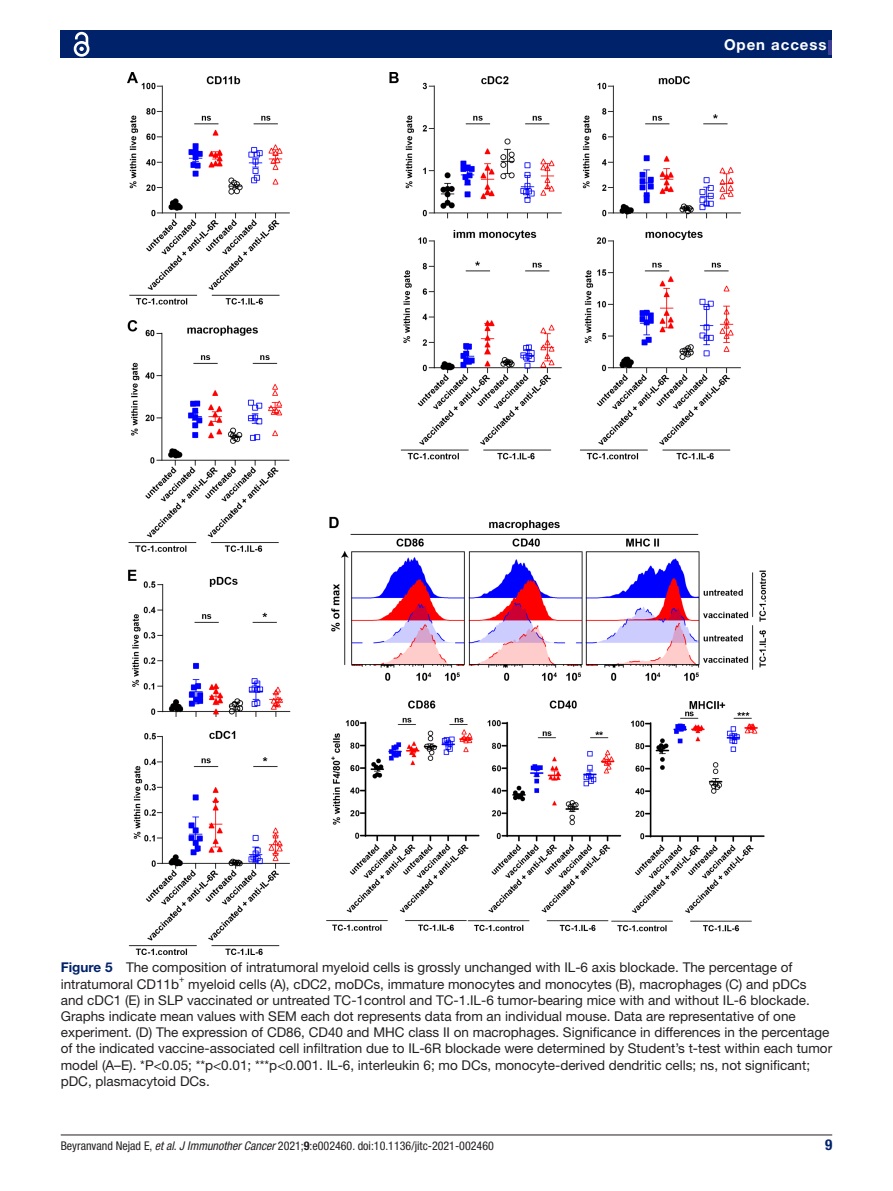
<style>
.page{position:relative;width:893px;height:1191px;background:#fff}
.page>*{position:absolute;margin:0;border:0;box-sizing:border-box;transform-origin:0 0}
.t1{font:700 15px "Helvetica Neue LT Std";letter-spacing:.065em;color:#fff}
.t2{font:700 condensed 15px "Helvetica Neue LT Std";color:#00226b}
.t3{font:13.5px/16.2px "Helvetica Neue LT Std";color:#231f20}
.t4{font:condensed 12px "Helvetica Neue LT Std";color:#231f20}
.t5{font:9px "Helvetica Neue LT Std";color:#231f20}
.s1{font-weight:700;color:#00226b}
.s2{font-style:italic}
.s3{font-weight:700}
</style>
<div class="page">
<hr style="left:61px;top:1134px;width:771px;height:1px;background:#231f20">
<div style="left:61px;top:31px;width:771px;height:27px;background:#00226b"></div>
<hr style="left:828px;top:40px;width:4px;height:15px;background:#414099">
<svg style="left:73px;top:31px;width:17px;height:26px"></svg>
<img style="left:128px;top:73px;width:637px;height:881px">
<p class="t1" style="left:724px;top:35px;width:104px">Open access</p>
<p class="t3" style="left:61px;top:959px;width:733px"><span class="s1">Figure 5</span> The composition of intratumoral myeloid cells is grossly unchanged with IL-6 axis blockade. The percentage of intratumoral CD11b</p>
<p class="t5" style="left:179px;top:974px;width:7px">+</p>
<p class="t3" style="left:61px;top:975px;width:773px;text-indent:127px">myeloid cells (A), cDC2, moDCs, immature monocytes and monocytes (B), macrophages (C) and pDCs and cDC1 (E) in SLP vaccinated or untreated TC-1control and TC-1.IL-6 tumor-bearing mice with and without IL-6 blockade.<br>Graphs indicate mean values with SEM each dot represents data from an individual mouse. Data are representative of one experiment. (D) The expression of CD86, CD40 and MHC class II on macrophages. Significance in differences in the percentage of the indicated vaccine-associated cell infiltration due to IL-6R blockade were determined by Student’s t-test within each tumor model (A–E). *P&lt;0.05; **p&lt;0.01; ***p&lt;0.001. IL-6, interleukin 6; mo DCs, monocyte-derived dendritic cells; ns, not significant; pDC, plasmacytoid DCs.</p>
<p class="t4" style="left:61px;top:1138px;width:435px">Beyranvand Nejad E, <span class="s2">et al</span>. <span class="s2">J Immunother Cancer</span> 2021;<span class="s3">9</span>:e002460. doi:10.1136/jitc-2021-002460</p>
<p class="t2" style="left:825px;top:1135px;width:9px">9</p>
</div>
